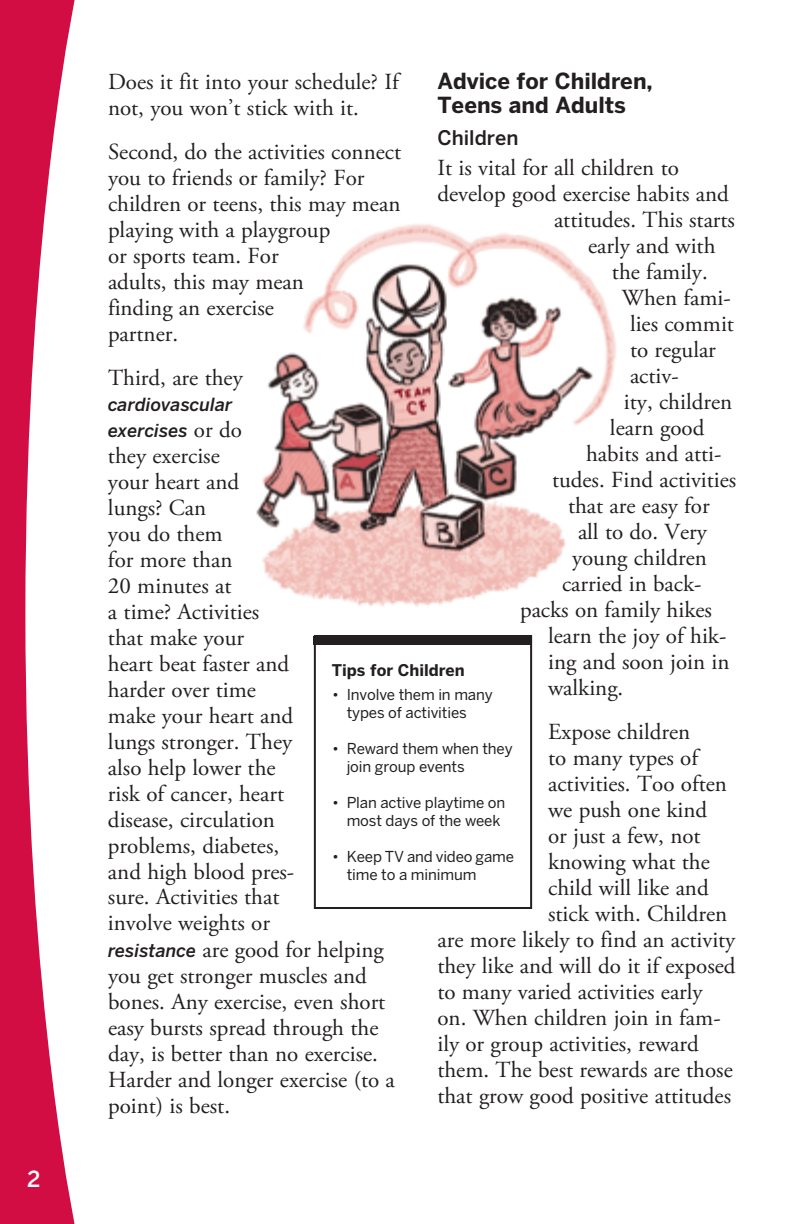
<style>
.page{position:relative;width:792px;height:1224px;background:#fff}
.page>*{position:absolute;margin:0;border:0;box-sizing:border-box;transform-origin:0 0}
.t1{font:23px/26px "Adobe Garamond Pro";color:#231f20}
.t2{font:700 22px/24px "Benton Sans";color:#231f20}
.t3{font:500 22px "Benton Sans";color:#fff}
.t4{font:500 20px "Benton Sans";color:#231f20}
.t5{font:italic 500 18px/26px "Benton Sans";color:#231f20}
.t6{font:700 16px "Benton Sans";color:#231f20}
.t7{font:15px/18px "Benton Sans";letter-spacing:-.01em;color:#231f20}
.s1{font-family:"Adobe Garamond Pro";font-weight:400;font-style:normal;font-size:23px}
.s2{font-family:"Benton Sans";font-weight:500;font-style:italic;font-size:18px}
</style>
<div class="page">
<svg style="left:0;top:0;width:75px;height:1224px;fill:#d20d44"></svg>
<img style="left:256px;top:224px;width:360px;height:383px">
<div style="left:314px;top:635px;width:218px;height:274px;border:2px solid #231f20"></div>
<div style="left:314px;top:637px;width:218px;height:8px;background:#231f20"></div>
<p class="t3" style="left:27px;top:1166px;width:15px">2</p>
<p class="t1" style="left:108px;top:69px;width:292px">Does it fit into your schedule? If not, you won’t stick with it.</p>
<p class="t1" style="left:108px;top:139px;width:295px">Second, do the activities connect you to friends or family? For children or teens, this may mean playing with a playgroup<br>or sports team. For<br>adults, this may mean<br>finding an exercise<br>partner.</p>
<p class="t1" style="left:108px;top:365px;width:136px">Third, are they</p>
<p class="t5" style="left:108px;top:391px;width:135px">cardiovascular exercises <span class="s1">or do</span></p>
<p class="t1" style="left:108px;top:443px;width:288px">they exercise<br>your heart and<br>lungs? Can<br>you do them<br>for more than<br>20 minutes at<br>a time? Activities<br>that make your<br>heart beat faster and<br>harder over time<br>make your heart and<br>lungs stronger. They<br>also help lower the<br>risk of cancer, heart<br>disease, circulation<br>problems, diabetes,<br>and high blood pres-<br>sure. Activities that<br>involve weights or<br><span class="s2">resistance</span> are good for helping you get stronger muscles and bones. Any exercise, even short easy bursts spread through the day, is better than no exercise.<br>Harder and longer exercise (to a point) is best.</p>
<p class="t2" style="left:437px;top:69px;width:217px">Advice for Children,<br>Teens and Adults</p>
<p class="t4" style="left:437px;top:126px;width:83px">Children</p>
<p class="t1" style="left:437px;top:156px;width:243px">It is vital for all children to</p>
<p class="t1" style="left:437px;top:182px;width:293px">develop good exercise habits and</p>
<p class="t1" style="left:554px;top:208px;width:183px">attitudes. This starts</p>
<p class="t1" style="left:588px;top:234px;width:129px">early and with</p>
<p class="t1" style="left:612px;top:260px;width:97px">the family.</p>
<p class="t1" style="left:622px;top:286px;width:110px">When fami-</p>
<p class="t1" style="left:630px;top:312px;width:106px">lies commit</p>
<p class="t1" style="left:630px;top:338px;width:87px">to regular</p>
<p class="t1" style="left:630px;top:364px;width:50px">activ-</p>
<p class="t1" style="left:624px;top:390px;width:110px">ity, children</p>
<p class="t1" style="left:610px;top:416px;width:96px">learn good</p>
<p class="t1" style="left:586px;top:442px;width:137px">habits and atti-</p>
<p class="t1" style="left:552px;top:467px;width:186px">tudes. Find activities</p>
<p class="t1" style="left:568px;top:493px;width:143px">that are easy for</p>
<p class="t1" style="left:578px;top:519px;width:130px">all to do. Very</p>
<p class="t1" style="left:572px;top:545px;width:136px">young children</p>
<p class="t1" style="left:562px;top:571px;width:141px">carried in back-</p>
<p class="t1" style="left:520px;top:597px;width:194px">packs on family hikes</p>
<p class="t1" style="left:548px;top:623px;width:180px">learn the joy of hik-</p>
<p class="t1" style="left:548px;top:649px;width:183px">ing and soon join in</p>
<p class="t1" style="left:548px;top:675px;width:77px">walking.</p>
<p class="t1" style="left:548px;top:719px;width:144px">Expose children</p>
<p class="t1" style="left:548px;top:745px;width:151px">to many types of</p>
<p class="t1" style="left:548px;top:771px;width:180px">activities. Too often</p>
<p class="t1" style="left:548px;top:797px;width:161px">we push one kind</p>
<p class="t1" style="left:548px;top:823px;width:154px">or just a few, not</p>
<p class="t1" style="left:548px;top:849px;width:163px">knowing what the</p>
<p class="t1" style="left:548px;top:875px;width:162px">child will like and</p>
<p class="t1" style="left:548px;top:901px;width:181px">stick with. Children</p>
<p class="t1" style="left:437px;top:927px;width:299px">are more likely to find an activity</p>
<p class="t1" style="left:437px;top:953px;width:300px">they like and will do it if exposed</p>
<p class="t1" style="left:437px;top:979px;width:267px">to many varied activities early</p>
<p class="t1" style="left:437px;top:1005px;width:285px">on. When children join in fam-</p>
<p class="t1" style="left:437px;top:1031px;width:263px">ily or group activities, reward</p>
<p class="t1" style="left:437px;top:1057px;width:297px">them. The best rewards are those</p>
<p class="t1" style="left:437px;top:1083px;width:295px">that grow good positive attitudes</p>
<p class="t6" style="left:332px;top:660px;width:134px">Tips for Children</p>
<p class="t7" style="left:347px;top:685px;width:148px;text-indent:-15px">• Involve them in many types of activities</p>
<p class="t7" style="left:347px;top:739px;width:168px;text-indent:-15px">• Reward them when they join group events</p>
<p class="t7" style="left:347px;top:793px;width:160px;text-indent:-15px">• Plan active playtime on most days of the week</p>
<p class="t7" style="left:347px;top:847px;width:169px;text-indent:-15px">• Keep TV and video game time to a minimum</p>
</div>
